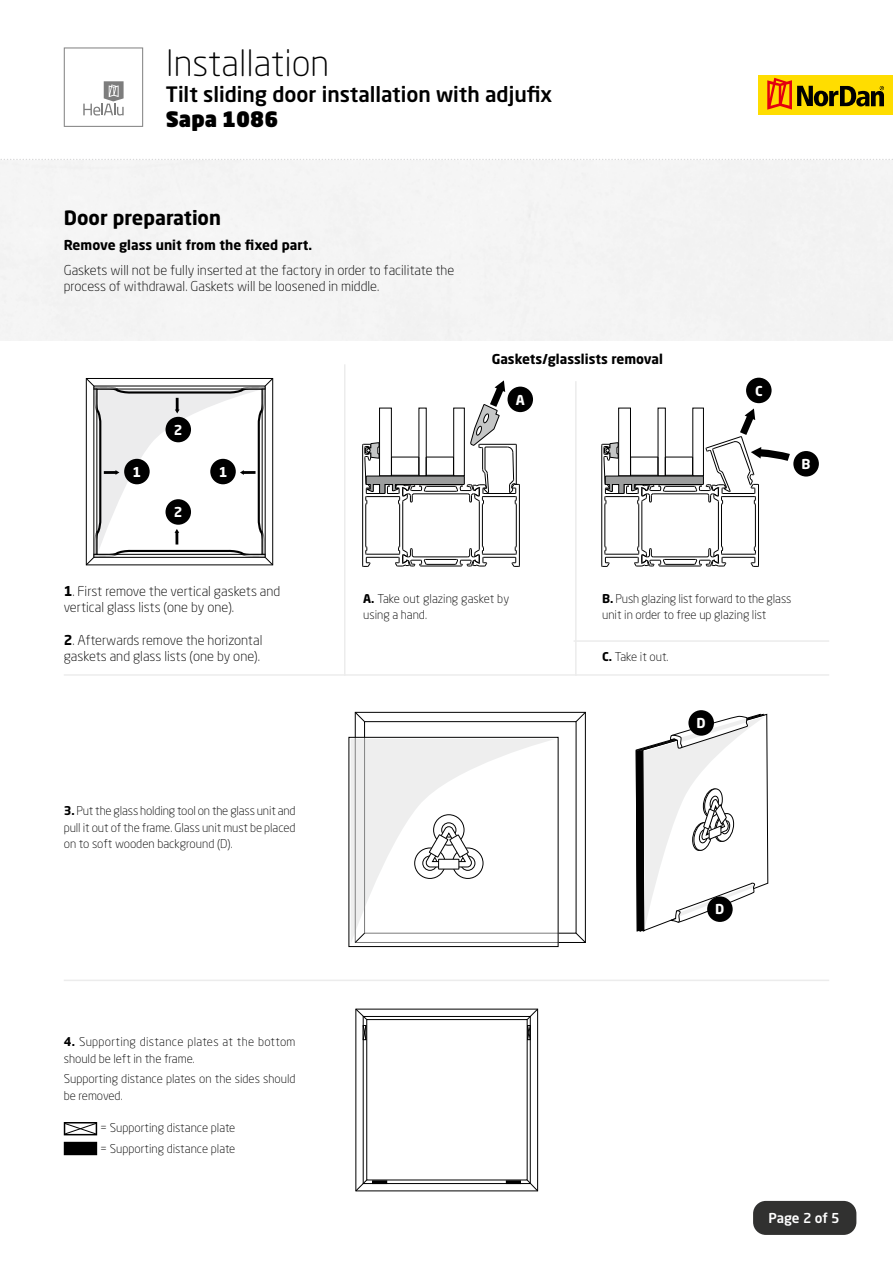
<style>
.page{position:relative;width:893px;height:1263px;background:#fff}
.page>*{position:absolute;margin:0;border:0;box-sizing:border-box;transform-origin:0 0}
.t1{font:300 36px "Neo Sans Std";color:#000}
.t2{font:500 21px "Neo Sans Std";color:#000}
.t3{font:900 21px "Neo Sans Std";color:#000}
.t4{font:700 19.5px "Neo Sans Std";color:#000}
.t5{font:300 13.5px/16.2px "Neo Sans Std";color:#000}
.t6{font:700 13.5px "Neo Sans Std";color:#000}
.t7{font:700 13.5px "Neo Sans Std";color:#fff}
.t8{font:500 13.5px "Neo Sans Std";letter-spacing:-.01em;color:#fff}
.t9{font:300 12px/16.5px "Neo Sans Std";color:#000}
.t10{font:300 12px/16.5px "Neo Sans Std";letter-spacing:.025em;color:#000}
.s1{font-weight:700}
</style>
<div class="page">
<div style="left:759px;top:75px;width:134px;height:39px;background:#fd0"></div>
<svg style="left:767px;top:78px;width:117px;height:32px"></svg>
<svg style="left:64px;top:47px;width:79px;height:80px"></svg>
<svg style="left:0;top:159px;width:893px;height:1px"></svg>
<div style="left:753px;top:1201px;width:103px;height:34px;background:#313130;border-radius:13px"></div>
<hr style="left:516px;top:504px;width:1px;height:42px;background:#000">
<hr style="left:483px;top:554px;width:33px;height:1px;background:#000">
<hr style="left:482px;top:504px;width:1px;height:42px;background:#000">
<hr style="left:479px;top:501px;width:1px;height:48px;background:#000">
<hr style="left:519px;top:485px;width:1px;height:81px;background:#000">
<svg style="left:511px;top:546px;width:9px;height:21px"></svg>
<hr style="left:483px;top:557px;width:32px;height:1px;background:#000">
<hr style="left:365px;top:504px;width:1px;height:42px;background:#000">
<hr style="left:399px;top:504px;width:1px;height:42px;background:#000">
<hr style="left:366px;top:554px;width:33px;height:1px;background:#000">
<hr style="left:367px;top:557px;width:32px;height:1px;background:#000">
<svg style="left:362px;top:546px;width:9px;height:21px"></svg>
<hr style="left:362px;top:445px;width:1px;height:121px;background:#000">
<hr style="left:402px;top:501px;width:1px;height:48px;background:#000">
<svg style="left:395px;top:546px;width:92px;height:21px"></svg>
<hr style="left:425px;top:559px;width:31px;height:1px;background:#000">
<svg style="left:362px;top:380px;width:158px;height:125px"></svg>
<hr style="left:755px;top:504px;width:1px;height:42px;background:#000">
<hr style="left:722px;top:554px;width:33px;height:1px;background:#000">
<hr style="left:721px;top:504px;width:1px;height:42px;background:#000">
<hr style="left:718px;top:501px;width:1px;height:48px;background:#000">
<hr style="left:758px;top:485px;width:1px;height:81px;background:#000">
<svg style="left:750px;top:546px;width:9px;height:21px"></svg>
<hr style="left:723px;top:557px;width:31px;height:1px;background:#000">
<hr style="left:605px;top:504px;width:1px;height:42px;background:#000">
<hr style="left:638px;top:504px;width:1px;height:42px;background:#000">
<hr style="left:605px;top:554px;width:33px;height:1px;background:#000">
<hr style="left:606px;top:557px;width:32px;height:1px;background:#000">
<svg style="left:601px;top:546px;width:9px;height:21px"></svg>
<hr style="left:601px;top:445px;width:1px;height:121px;background:#000">
<hr style="left:641px;top:501px;width:1px;height:48px;background:#000">
<svg style="left:634px;top:546px;width:92px;height:21px"></svg>
<hr style="left:664px;top:559px;width:32px;height:1px;background:#000">
<svg style="left:601px;top:408px;width:189px;height:97px"></svg>
<svg style="left:86px;top:378px;width:187px;height:187px"></svg>
<svg style="left:355px;top:712px;width:231px;height:231px"></svg>
<svg style="left:355px;top:712px;width:10px;height:10px"></svg>
<svg style="left:576px;top:712px;width:10px;height:10px"></svg>
<svg style="left:576px;top:933px;width:10px;height:10px"></svg>
<div style="left:349px;top:737px;width:209px;height:210px;border:1px solid #000"></div>
<svg style="left:351px;top:739px;width:205px;height:204px"></svg>
<svg style="left:636px;top:714px;width:132px;height:218px"></svg>
<svg style="left:355px;top:1009px;width:183px;height:182px"></svg>
<div style="left:507px;top:387px;width:26px;height:25px;background:#000;border-radius:50%"></div>
<div style="left:166px;top:417px;width:25px;height:25px;background:#000;border-radius:50%"></div>
<div style="left:166px;top:499px;width:25px;height:26px;background:#000;border-radius:50%"></div>
<div style="left:124px;top:459px;width:26px;height:25px;background:#000;border-radius:50%"></div>
<div style="left:210px;top:459px;width:26px;height:25px;background:#000;border-radius:50%"></div>
<div style="left:793px;top:451px;width:26px;height:25px;background:#000;border-radius:50%"></div>
<div style="left:688px;top:710px;width:26px;height:26px;background:#000;border-radius:50%"></div>
<div style="left:707px;top:896px;width:26px;height:26px;background:#000;border-radius:50%"></div>
<div style="left:746px;top:378px;width:26px;height:25px;background:#000;border-radius:50%"></div>
<div style="left:65px;top:1142px;width:31px;height:12px;background:#000"></div>
<div style="left:64px;top:1142px;width:33px;height:13px;border:2px solid #000"></div>
<div style="left:64px;top:1122px;width:33px;height:13px;border:2px solid #000"></div>
<svg style="left:65px;top:1123px;width:31px;height:11px"></svg>
<hr style="left:344px;top:364px;width:1px;height:312px;background:#ececec">
<hr style="left:575px;top:381px;width:2px;height:295px;background:#ececec">
<hr style="left:64px;top:674px;width:765px;height:2px;background:#ececec">
<hr style="left:574px;top:640px;width:255px;height:2px;background:#ececec">
<hr style="left:64px;top:979px;width:765px;height:2px;background:#ececec">
<h1 class="t1" style="left:166px;top:42px;width:165px">Installation</h1>
<h2 class="t2" style="left:166px;top:81px;width:388px">Tilt sliding door installation with adjufix</h2>
<h2 class="t3" style="left:166px;top:105px;width:114px">Sapa 1086</h2>
<h3 class="t4" style="left:64px;top:205px;width:159px">Door preparation</h3>
<p class="t6" style="left:64px;top:236px;width:250px">Remove glass unit from the fixed part.</p>
<p class="t5" style="left:64px;top:261px;width:392px">Gaskets will not be fully inserted at the factory in order to facilitate the process of withdrawal. Gaskets will be loosened in middle.</p>
<p class="t7" style="left:174px;top:421px;width:10px">2</p>
<p class="t7" style="left:133px;top:463px;width:10px">1</p>
<p class="t7" style="left:219px;top:463px;width:10px">1</p>
<p class="t7" style="left:174px;top:503px;width:10px">2</p>
<p class="t6" style="left:492px;top:351px;width:173px">Gaskets/glasslists removal</p>
<p class="t7" style="left:516px;top:391px;width:11px">A</p>
<p class="t7" style="left:755px;top:382px;width:9px">C</p>
<p class="t7" style="left:802px;top:455px;width:11px">B</p>
<p class="t5" style="left:64px;top:583px;width:218px"><span class="s1">1</span>. First remove the vertical gaskets and vertical glass lists (one by one).</p>
<p class="t5" style="left:64px;top:632px;width:200px"><span class="s1">2</span>. Afterwards remove the horizontal gaskets and glass lists (one by one).</p>
<p class="t9" style="left:363px;top:590px;width:148px"><span class="s1">A.</span> Take out glazing gasket by using a hand.</p>
<p class="t9" style="left:602px;top:590px;width:191px"><span class="s1">B.</span> Push glazing list forward to the glass unit in order to free up glazing list</p>
<p class="t9" style="left:602px;top:648px;width:68px"><span class="s1">C.</span> Take it out.</p>
<p class="t7" style="left:697px;top:714px;width:11px">D</p>
<p class="t9" style="left:64px;top:803px;width:233px;text-align:justify"><span class="s1">3.</span> Put the glass holding tool on the glass unit and pull it out of the frame. Glass unit must be placed on to soft wooden background (D).</p>
<p class="t7" style="left:715px;top:901px;width:11px">D</p>
<p class="t10" style="left:64px;top:1033px;width:233px"><span class="s1">4.</span> Supporting distance plates at the bottom should be left in the frame.</p>
<p class="t9" style="left:64px;top:1071px;width:233px">Supporting distance plates on the sides should be removed.</p>
<p class="t9" style="left:100px;top:1117px;width:137px;line-height:20.7px">= Supporting distance plate = Supporting distance plate</p>
<p class="t8" style="left:768px;top:1209px;width:73px">Page 2 of 5</p>
</div>
